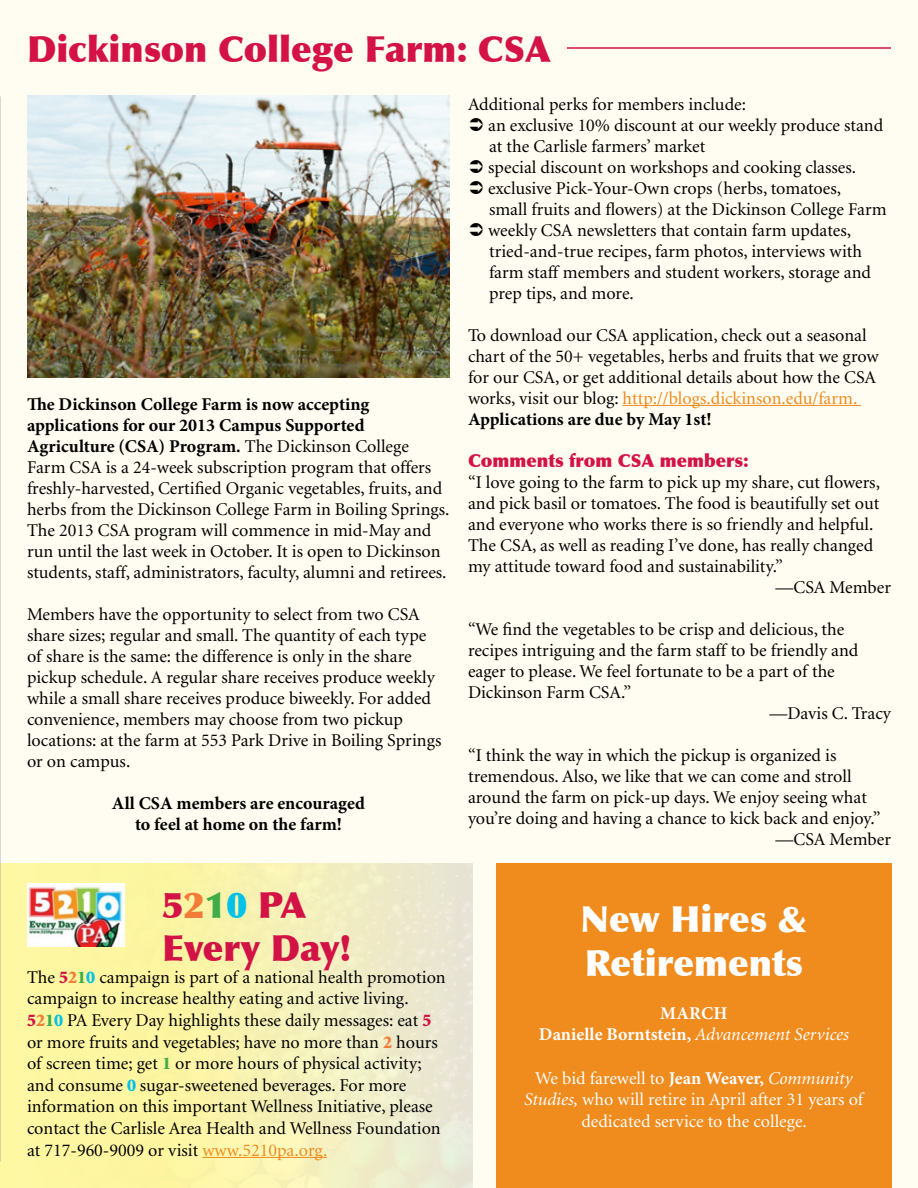
<style>
.page{position:relative;width:918px;height:1188px;background:#fffcf1}
.page>*{position:absolute;margin:0;border:0;box-sizing:border-box;transform-origin:0 0}
.t1{font:900 36px/43.2px "Optima";color:#d31245}
.t2{font:900 36px/43.2px "Optima";color:#fff}
.t3{font:18px/21px "Minion";color:#000}
.t4{font:700 18px/21px "Minion Pro";color:#000}
.t5{font:18px/21.6px "Minion";color:#fff;text-align:center}
.t6{font:700 18px/21.6px "Minion Pro";color:#fff}
.t7{font:900 18px "Optima";color:#d31245}
.s1{font-family:"Minion";font-weight:400}
.s2{color:#f37d38}
.s3{color:#41ad49}
.s4{color:#00c1e8}
.s5{font-weight:900;color:#d31245}
.s6{font-weight:900;color:#f37d38}
.s7{font-weight:900;color:#41ad49}
.s8{font-weight:900;color:#00c1e8}
.s9{color:#f08b1d}
.s10{font-family:"Minion";font-weight:400;font-style:italic}
.s11{font-family:"Minion Pro";font-weight:700}
.s12{font-style:italic}
</style>
<div class="page">
<div style="left:0;top:863px;width:472px;height:325px;background:linear-gradient(to right,#fffa95,#ebe9d3)"></div>
<hr style="left:202px;top:1157px;width:125px;height:1px;background:#f08b1d">
<img style="left:27px;top:883px;width:97px;height:63px">
<hr style="left:567px;top:47px;width:324px;height:2px;background:#d31245">
<hr style="left:623px;top:405px;width:238px;height:1px;background:#f08b1d">
<img style="left:27px;top:95px;width:423px;height:282px">
<div style="left:497px;top:863px;width:395px;height:325px;background:#f08b1d"></div>
<svg style="left:0;top:96px;width:1px;height:1065px"></svg>
<h1 class="t1" style="left:27px;top:27px;width:526px">Dickinson College Farm: CSA</h1>
<p class="t4" style="left:27px;top:394px;width:383px">The Dickinson College Farm is now accepting applications for our 2013 Campus Supported<br>Agriculture (CSA) Program. <span class="s1">The Dickinson College</span></p>
<p class="t3" style="left:27px;top:458px;width:424px">Farm CSA is a 24-week subscription program that offers freshly-harvested, Certified Organic vegetables, fruits, and herbs from the Dickinson College Farm in Boiling Springs.<br>The 2013 CSA program will commence in mid-May and run until the last week in October. It is open to Dickinson students, staff, administrators, faculty, alumni and retirees.</p>
<p class="t3" style="left:27px;top:605px;width:416px">Members have the opportunity to select from two CSA share sizes; regular and small. The quantity of each type of share is the same: the difference is only in the share pickup schedule. A regular share receives produce weekly while a small share receives produce biweekly. For added convenience, members may choose from two pickup locations: at the farm at 553 Park Drive in Boiling Springs or on campus.</p>
<p class="t4" style="left:112px;top:793px;width:255px;text-align:center">All CSA members are encouraged to feel at home on the farm!</p>
<h1 class="t1" style="left:162px;top:884px;width:191px">5<span class="s2">2</span><span class="s3">1</span><span class="s4">0</span> PA<br>Every Day!</h1>
<p class="t3" style="left:27px;top:967px;width:420px;line-height:21.6px">The <span class="s5">5</span><span class="s6">2</span><span class="s7">1</span><span class="s8">0</span> campaign is part of a national health promotion campaign to increase healthy eating and active living.<br><span class="s5">5</span><span class="s6">2</span><span class="s7">1</span><span class="s8">0</span> PA Every Day highlights these daily messages: eat <span class="s5">5 </span>or more fruits and vegetables; have no more than <span class="s6">2</span> hours of screen time; get <span class="s7">1</span> or more hours of physical activity; and consume <span class="s8">0</span> sugar-sweetened beverages. For more information on this important Wellness Initiative, please contact the Carlisle Area Health and Wellness Foundation at 717-960-9009 or visit <span class="s9">www.5210pa.org.</span></p>
<p class="t3" style="left:488px;top:94px;width:400px;text-indent:-20px">Additional perks for members include:<br>an exclusive 10% discount at our weekly produce stand at the Carlisle farmers’ market<br>special discount on workshops and cooking classes. exclusive Pick-Your-Own crops (herbs, tomatoes,<br>small fruits and flowers) at the Dickinson College Farm weekly CSA newsletters that contain farm updates, tried-and-true recipes, farm photos, interviews with farm staff members and student workers, storage and prep tips, and more.</p>
<p class="t3" style="left:468px;top:325px;width:412px">To download our CSA application, check out a seasonal chart of the 50+ vegetables, herbs and fruits that we grow for our CSA, or get additional details about how the CSA works, visit our blog: <span class="s9">http://blogs.dickinson.edu/farm.</span></p>
<p class="t4" style="left:468px;top:408px;width:245px">Applications are due by May 1st!</p>
<p class="t7" style="left:468px;top:449px;width:282px">Comments from CSA members:</p>
<p class="t3" style="left:468px;top:472px;width:414px">“I love going to the farm to pick up my share, cut flowers,</p>
<p class="t3" style="left:468px;top:493px;width:413px">and pick basil or tomatoes. The food is beautifully set out</p>
<p class="t3" style="left:468px;top:514px;width:407px">and everyone who works there is so friendly and helpful.</p>
<p class="t3" style="left:468px;top:535px;width:407px">The CSA, as well as reading I’ve done, has really changed</p>
<p class="t3" style="left:468px;top:556px;width:316px">my attitude toward food and sustainability.”</p>
<p class="t3" style="left:775px;top:577px;width:117px">—CSA Member</p>
<p class="t3" style="left:468px;top:619px;width:378px">“We find the vegetables to be crisp and delicious, the</p>
<p class="t3" style="left:468px;top:640px;width:392px">recipes intriguing and the farm staff to be friendly and</p>
<p class="t3" style="left:468px;top:661px;width:368px">eager to please. We feel fortunate to be a part of the</p>
<p class="t3" style="left:468px;top:682px;width:165px">Dickinson Farm CSA.”</p>
<p class="t3" style="left:769px;top:703px;width:123px">—Davis C. Tracy</p>
<p class="t3" style="left:468px;top:745px;width:370px">“I think the way in which the pickup is organized is</p>
<p class="t3" style="left:468px;top:766px;width:385px">tremendous. Also, we like that we can come and stroll</p>
<p class="t3" style="left:468px;top:787px;width:400px">around the farm on pick-up days. We enjoy seeing what</p>
<p class="t3" style="left:468px;top:808px;width:414px">you’re doing and having a chance to kick back and enjoy.”</p>
<p class="t3" style="left:775px;top:829px;width:117px">—CSA Member</p>
<h1 class="t2" style="left:581px;top:898px;width:228px">New Hires &amp;<br>Retirements</h1>
<p class="t6" style="left:539px;top:1002px;width:312px;text-indent:121px">March<br>Danielle Borntstein, <span class="s10">Advancement Services</span></p>
<p class="t5" style="left:524px;top:1068px;width:341px">We bid farewell to <span class="s11">Jean Weaver,</span> <span class="s12">Community<br>Studies,</span> who will retire in April after 31 years of dedicated service to the college.</p>
</div>
